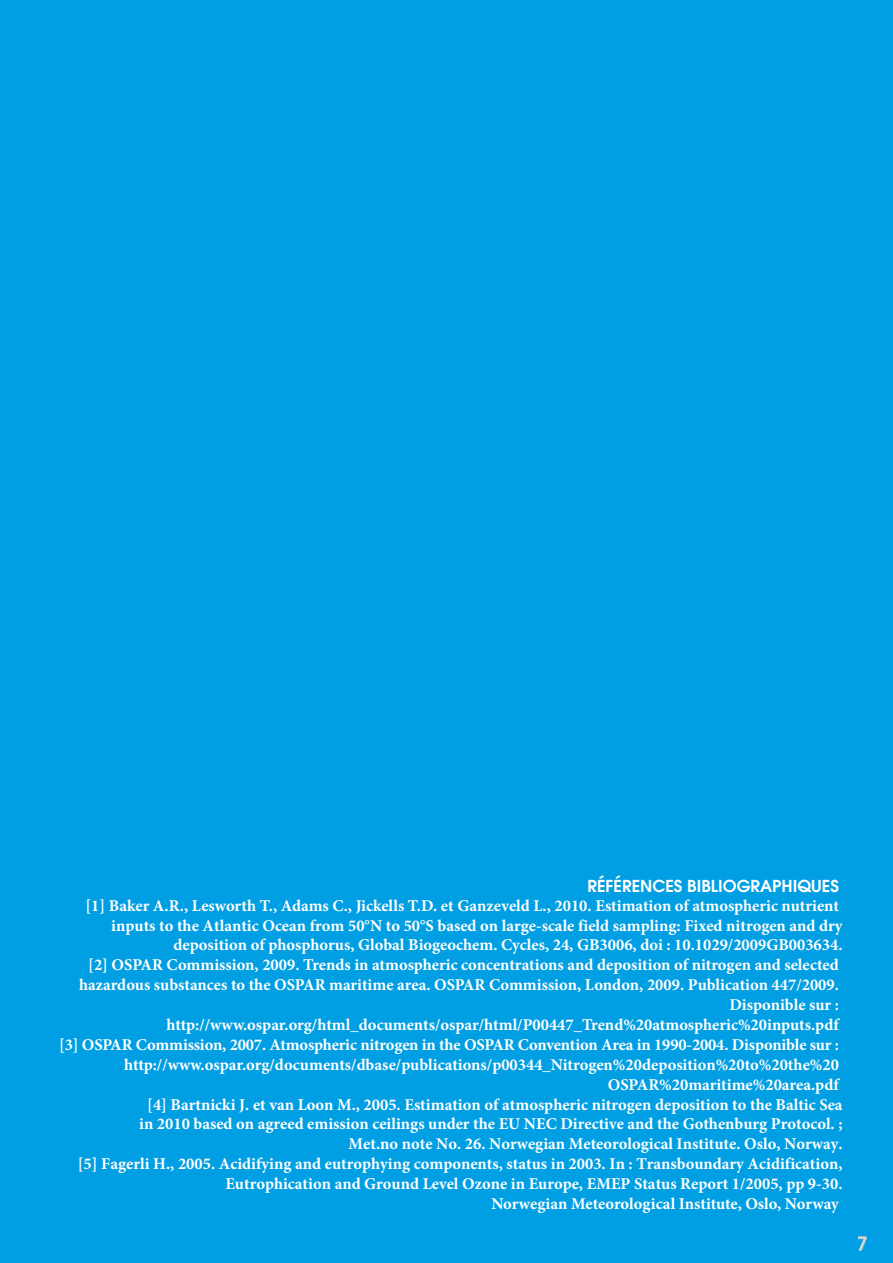
<style>
.page{position:relative;width:893px;height:1263px;background:#009fe3}
.page>*{position:absolute;margin:0;border:0;box-sizing:border-box;transform-origin:0 0}
.t1{font:500 18px "Avant Garde LT";color:#dadada}
.t2{font:700 16.5px/20px "Minion Pro";color:#fff;text-align:right}
.t3{font:600 16.5px "Avant Garde LT";color:#fff}
</style>
<div class="page">
<svg style="left:858px;top:1236px;width:9px;height:15px"></svg>
<p class="t3" style="left:587px;top:875px;width:253px">RÉFÉRENCES BIBLIOGRAPHIQUES</p>
<p class="t2" style="left:59px;top:895px;width:785px">[1] Baker A.R., Lesworth T., Adams C., Jickells T.D. et Ganzeveld L., 2010. Estimation of atmospheric nutrient inputs to the Atlantic Ocean from 50°N to 50°S based on large-scale field sampling: Fixed nitrogen and dry deposition of phosphorus, Global Biogeochem. Cycles, 24, GB3006, doi : 10.1029/2009GB003634.<br>[2] OSPAR Commission, 2009. Trends in atmospheric concentrations and deposition of nitrogen and selected hazardous substances to the OSPAR maritime area. OSPAR Commission, London, 2009. Publication 447/2009.<br>Disponible sur : http://www.ospar.org/html_documents/ospar/html/P00447_Trend%20atmospheric%20inputs.pdf<br>[3] OSPAR Commission, 2007. Atmospheric nitrogen in the OSPAR Convention Area in 1990-2004. Disponible sur : http://www.ospar.org/documents/dbase/publications/p00344_Nitrogen%20deposition%20to%20the%20<br>OSPAR%20maritime%20area.pdf<br>[4] Bartnicki J. et van Loon M., 2005. Estimation of atmospheric nitrogen deposition to the Baltic Sea<br>in 2010 based on agreed emission ceilings under the EU NEC Directive and the Gothenburg Protocol. ;<br>Met.no note No. 26. Norwegian Meteorological Institute. Oslo, Norway.<br>[5] Fagerli H., 2005. Acidifying and eutrophying components, status in 2003. In : Transboundary Acidification, Eutrophication and Ground Level Ozone in Europe, EMEP Status Report 1/2005, pp 9-30.<br>Norwegian Meteorological Institute, Oslo, Norway</p>
<p class="t1" style="left:857px;top:1232px;width:11px">7</p>
</div>
